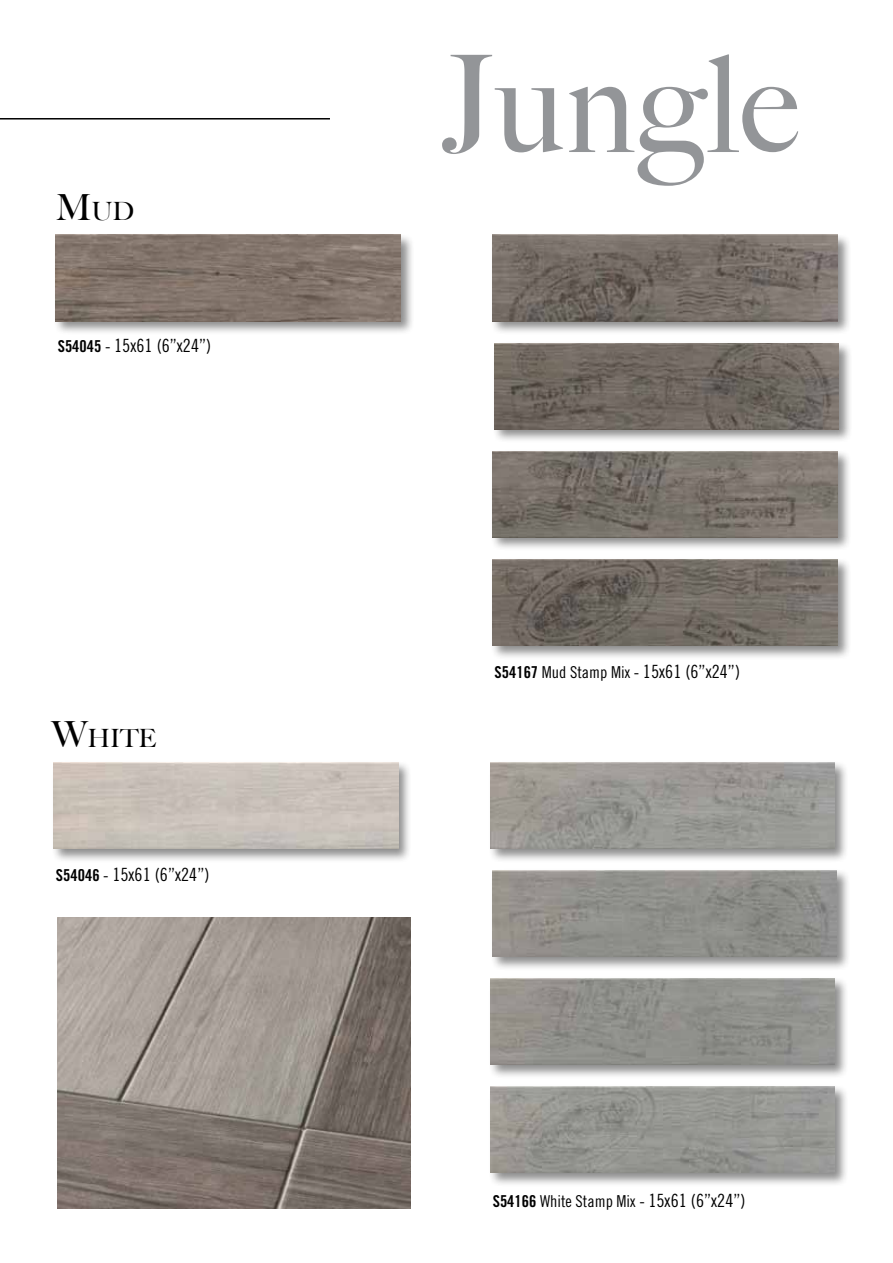
<style>
.page{position:relative;width:893px;height:1263px;background:#fff}
.page>*{position:absolute;margin:0;border:0;box-sizing:border-box;transform-origin:0 0}
.t1{font:500 135px "Big Caslon";color:#939598}
.t2{font:500 25.2px "Big Caslon";color:#000}
.t3{font:18.15px "Trade Gothic LT Cond Eighteen";color:#000}
.t4{font:16.35px "Trade Gothic LT Cond Eighteen";color:#000}
.s1{font-size:36px}
.s2{font-family:"Trade Gothic LT Bold Cond Twenty";font-size:16.35px}
.s3{font-size:16.35px}
.s4{font-family:"Trade Gothic LT Bold Cond Twenty"}
.s5{font-size:18.15px}
</style>
<div class="page">
<hr style="left:0;top:118px;width:330px;height:2px;background:#000">
<div style="left:490px;top:233px;width:361px;height:102px;background:#000;opacity:.45"></div>
<img style="left:493px;top:235px;width:344px;height:86px">
<div style="left:492px;top:341px;width:361px;height:102px;background:#000;opacity:.45"></div>
<img style="left:495px;top:343px;width:344px;height:86px">
<div style="left:490px;top:449px;width:361px;height:103px;background:#000;opacity:.45"></div>
<img style="left:493px;top:451px;width:344px;height:86px">
<div style="left:490px;top:557px;width:361px;height:103px;background:#000;opacity:.45"></div>
<img style="left:493px;top:559px;width:344px;height:86px">
<div style="left:54px;top:233px;width:360px;height:102px;background:#000;opacity:.45"></div>
<img style="left:56px;top:235px;width:344px;height:86px">
<img style="left:58px;top:917px;width:352px;height:291px">
<div style="left:488px;top:760px;width:361px;height:103px;background:#000;opacity:.45"></div>
<img style="left:490px;top:762px;width:345px;height:86px">
<div style="left:490px;top:868px;width:361px;height:103px;background:#000;opacity:.45"></div>
<img style="left:492px;top:870px;width:345px;height:87px">
<div style="left:488px;top:976px;width:361px;height:103px;background:#000;opacity:.45"></div>
<img style="left:490px;top:979px;width:345px;height:86px">
<div style="left:488px;top:1084px;width:361px;height:103px;background:#000;opacity:.45"></div>
<img style="left:490px;top:1087px;width:345px;height:86px">
<div style="left:51px;top:760px;width:361px;height:103px;background:#000;opacity:.45"></div>
<img style="left:54px;top:762px;width:344px;height:86px">
<h2 class="t2" style="left:56px;top:196px;width:80px"><span class="s1">M</span>ud</h2>
<p class="t3" style="left:58px;top:334px;width:155px"><span class="s2">S54045</span> <span class="s3">-</span> 15x61 (6”x24”)</p>
<h2 class="t2" style="left:52px;top:724px;width:106px"><span class="s1">W</span>hite</h2>
<p class="t3" style="left:56px;top:864px;width:155px"><span class="s2">S54046</span> <span class="s3">-</span> 15x61 (6”x24”)</p>
<h1 class="t1" style="left:441px;top:26px;width:359px">Jungle</h1>
<p class="t3" style="left:495px;top:661px;width:247px"><span class="s2">S54167</span> <span class="s3">Mud Stamp Mix -</span> 15x61 (6”x24”)</p>
<p class="t4" style="left:493px;top:1192px;width:254px"><span class="s4">S54166</span> White Stamp Mix - <span class="s5">15x61 (6”x24”)</span></p>
</div>
